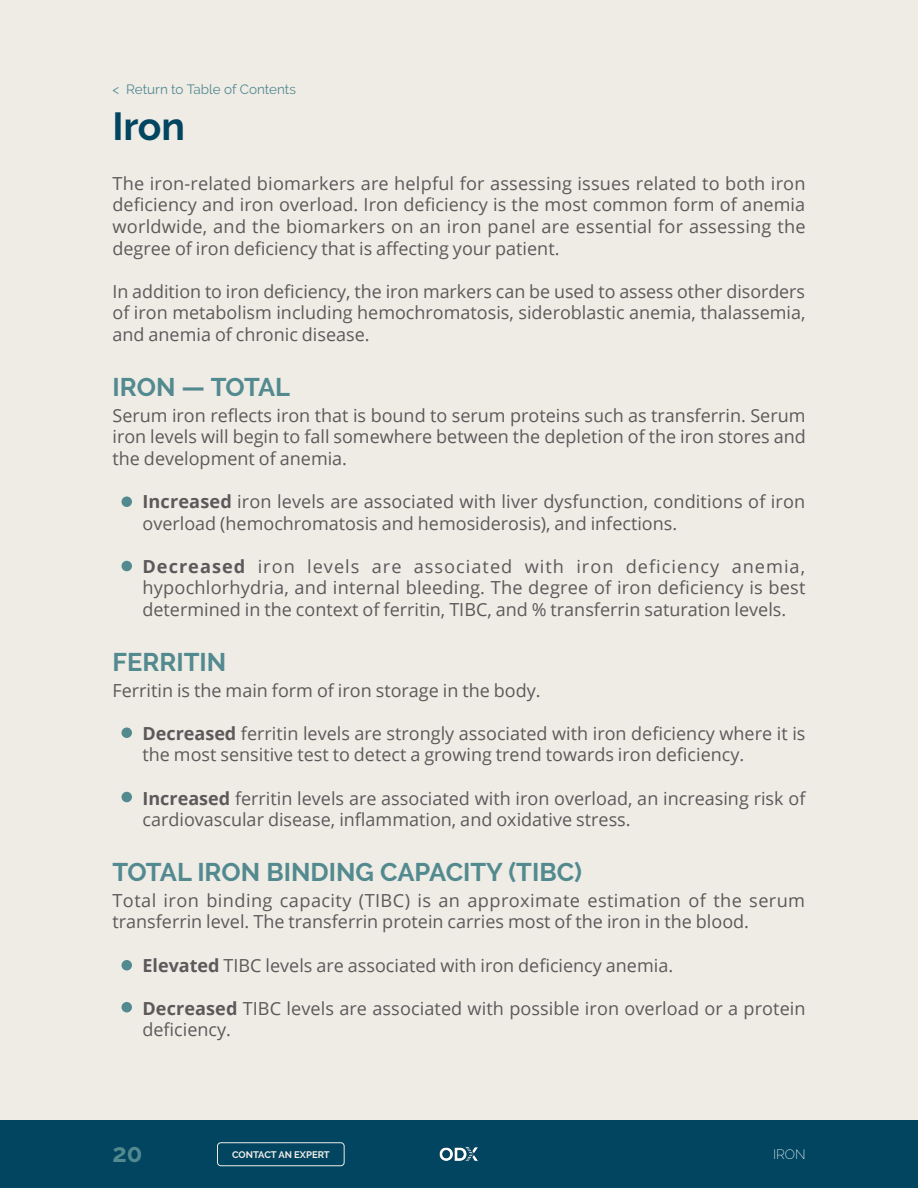
<style>
.page{position:relative;width:918px;height:1188px;background:#efece6}
.page>*{position:absolute;margin:0;border:0;box-sizing:border-box;transform-origin:0 0}
.t1{font:700 39px "Raleway";color:#014561}
.t2{font:700 25.5px "Raleway";color:#538a8f}
.t3{font:18px/21.6px "Open Sans";color:#5b595a}
.t4{font:13.5px "Raleway";color:#538a8f}
.t5{font:200 13.5px "Raleway";color:#fff}
.t6{font:700 9.6px "Raleway";color:#efece6}
.s1{font-weight:700}
</style>
<div class="page">
<div style="left:0;top:1120px;width:918px;height:68px;background:#014561"></div>
<img style="left:439px;top:1147px;width:39px;height:15px">
<div style="left:122px;top:561px;width:10px;height:10px;background:#538a8f;border-radius:50%"></div>
<div style="left:122px;top:792px;width:10px;height:10px;background:#538a8f;border-radius:50%"></div>
<div style="left:122px;top:1002px;width:10px;height:10px;background:#538a8f;border-radius:50%"></div>
<div style="left:122px;top:496px;width:10px;height:11px;background:#538a8f;border-radius:50%"></div>
<div style="left:122px;top:728px;width:10px;height:10px;background:#538a8f;border-radius:50%"></div>
<div style="left:122px;top:960px;width:10px;height:11px;background:#538a8f;border-radius:50%"></div>
<div style="left:217px;top:1142px;width:128px;height:24px;border:1px solid #efece6;border-radius:3px"></div>
<p class="t4" style="left:112px;top:81px;width:185px">&lt; Return to Table of Contents</p>
<h1 class="t1" style="left:112px;top:104px;width:74px">Iron</h1>
<p class="t3" style="left:112px;top:172px;width:695px;text-align:justify">The iron-related biomarkers are helpful for assessing issues related to both iron deficiency and iron overload. Iron deficiency is the most common form of anemia worldwide, and the biomarkers on an iron panel are essential for assessing the degree of iron deficiency that is affecting your patient.</p>
<p class="t3" style="left:112px;top:280px;width:695px;text-align:justify">In addition to iron deficiency, the iron markers can be used to assess other disorders of iron metabolism including hemochromatosis, sideroblastic anemia, thalassemia, and anemia of chronic disease.</p>
<h2 class="t2" style="left:112px;top:372px;width:179px">IRON — TOTAL</h2>
<p class="t3" style="left:112px;top:404px;width:695px;text-align:justify">Serum iron reflects iron that is bound to serum proteins such as transferrin. Serum iron levels will begin to fall somewhere between the depletion of the iron stores and the development of anemia.</p>
<p class="t3" style="left:142px;top:490px;width:664px"><span class="s1">Increased</span> iron levels are associated with liver dysfunction, conditions of iron overload (hemochromatosis and hemosiderosis), and infections.</p>
<p class="t3" style="left:142px;top:555px;width:665px;text-align:justify"><span class="s1">Decreased</span> iron levels are associated with iron deficiency anemia, hypochlorhydria, and internal bleeding. The degree of iron deficiency is best determined in the context of ferritin, TIBC, and % transferrin saturation levels.</p>
<h2 class="t2" style="left:112px;top:647px;width:115px">FERRITIN</h2>
<p class="t3" style="left:112px;top:679px;width:430px">Ferritin is the main form of iron storage in the body.</p>
<p class="t3" style="left:142px;top:722px;width:664px"><span class="s1">Decreased</span> ferritin levels are strongly associated with iron deficiency where it is the most sensitive test to detect a growing trend towards iron deficiency.</p>
<p class="t3" style="left:142px;top:787px;width:664px"><span class="s1">Increased</span> ferritin levels are associated with iron overload, an increasing risk of cardiovascular disease, inflammation, and oxidative stress.</p>
<h2 class="t2" style="left:112px;top:858px;width:471px">TOTAL IRON BINDING CAPACITY (TIBC)</h2>
<p class="t3" style="left:112px;top:889px;width:694px">Total iron binding capacity (TIBC) is an approximate estimation of the serum transferrin level. The transferrin protein carries most of the iron in the blood.</p>
<p class="t3" style="left:143px;top:954px;width:532px"><span class="s1">Elevated</span> TIBC levels are associated with iron deficiency anemia.</p>
<p class="t3" style="left:142px;top:997px;width:665px"><span class="s1">Decreased</span> TIBC levels are associated with possible iron overload or a protein deficiency.</p>
<h2 class="t2" style="left:112px;top:1138px;width:32px">20</h2>
<p class="t6" style="left:232px;top:1149px;width:99px">CONTACT AN EXPERT</p>
<p class="t5" style="left:773px;top:1146px;width:34px">IRON</p>
</div>
